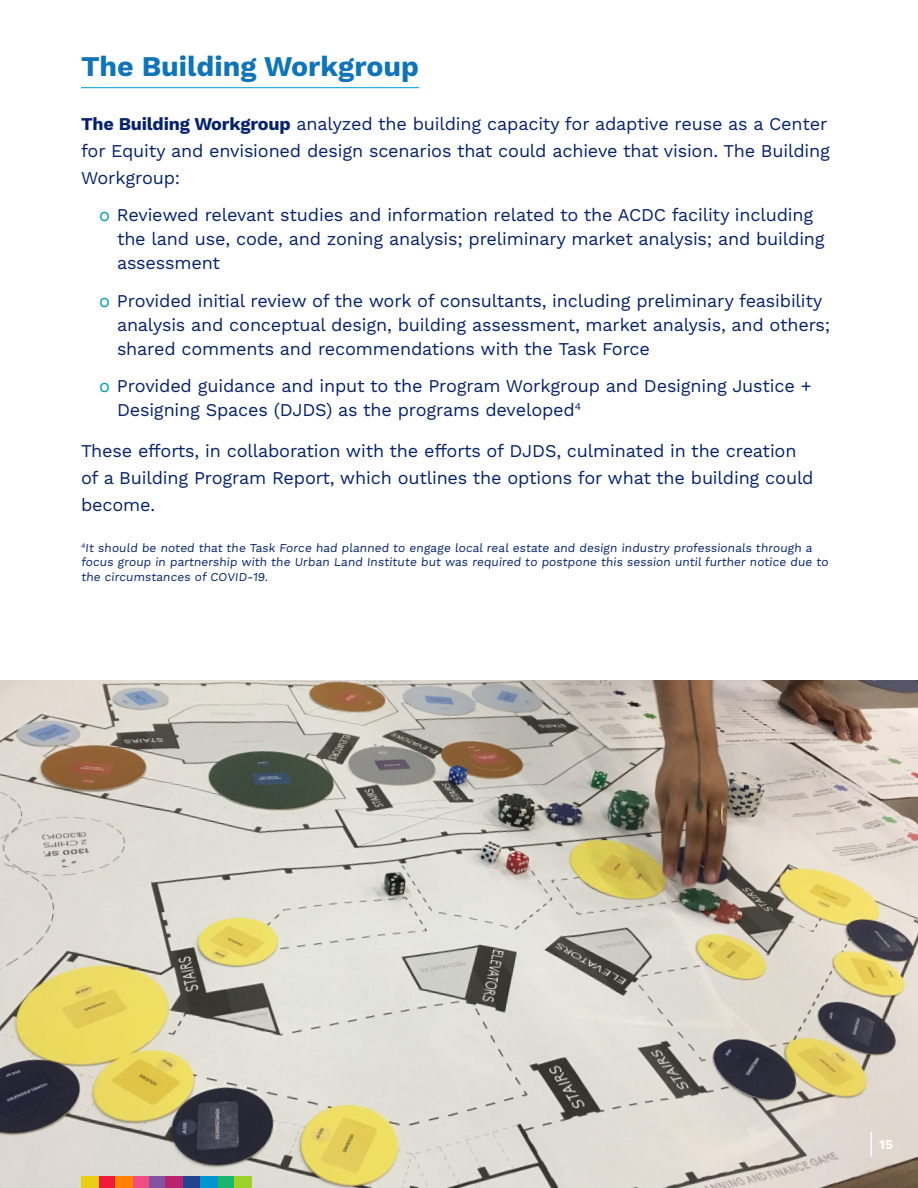
<style>
.page{position:relative;width:918px;height:1188px;background:#fff}
.page>*{position:absolute;margin:0;border:0;box-sizing:border-box;transform-origin:0 0}
.t1{font:700 28.5px "Work Sans";color:#0f74b9}
.t2{font:18px/24px "Work Sans";letter-spacing:-.01em;color:#05226c}
.t3{font:700 13.5px "Work Sans";color:#fff}
.t4{font:12px/14.4px "Work Sans";color:#05226c}
.s1{font-weight:700}
.s2{color:#00a0af}
</style>
<div class="page">
<img style="left:0;top:680px;width:918px;height:508px">
<hr style="left:81px;top:87px;width:338px;height:1px;background:#17a6df">
<svg style="left:871px;top:1132px;width:1px;height:25px"></svg>
<div style="left:98px;top:1177px;width:17px;height:11px;background:#ed1a3a"></div>
<div style="left:132px;top:1177px;width:17px;height:11px;background:#f04e83"></div>
<div style="left:217px;top:1177px;width:17px;height:11px;background:#1db46c"></div>
<div style="left:115px;top:1177px;width:17px;height:11px;background:#fd8204"></div>
<div style="left:183px;top:1177px;width:17px;height:11px;background:#22438f"></div>
<div style="left:149px;top:1177px;width:17px;height:11px;background:#8552a1"></div>
<div style="left:166px;top:1177px;width:17px;height:11px;background:#b8226f"></div>
<div style="left:234px;top:1177px;width:18px;height:11px;background:#9fcf2b"></div>
<div style="left:200px;top:1177px;width:17px;height:11px;background:#0095cd"></div>
<div style="left:81px;top:1177px;width:17px;height:11px;background:#e9cf11"></div>
<p class="t1" style="left:81px;top:49px;width:340px">The Building Workgroup</p>
<p class="t2" style="left:81px;top:111px;width:751px;line-height:27px"><span class="s1">The Building Workgroup</span> analyzed the building capacity for adaptive reuse as a Center for Equity and envisioned design scenarios that could achieve that vision. The Building<br>Workgroup:</p>
<p class="t2" style="left:117px;top:204px;width:709px;text-indent:-18px"><span class="s2">o</span> Reviewed relevant studies and information related to the ACDC facility including the land use, code, and zoning analysis; preliminary market analysis; and building assessment</p>
<p class="t2" style="left:117px;top:289px;width:715px;text-indent:-18px"><span class="s2">o</span> Provided initial review of the work of consultants, including preliminary feasibility analysis and conceptual design, building assessment, market analysis, and others; shared comments and recommendations with the Task Force</p>
<p class="t2" style="left:117px;top:375px;width:696px;text-indent:-18px"><span class="s2">o</span> Provided guidance and input to the Program Workgroup and Designing Justice +<br>Designing Spaces (DJDS) as the programs developed<sup>4</sup></p>
<p class="t2" style="left:81px;top:438px;width:734px;line-height:27px">These efforts, in collaboration with the efforts of DJDS, culminated in the creation of a Building Program Report, which outlines the options for what the building could become.</p>
<p class="t4" style="left:81px;top:541px;width:750px"><sup>4</sup>It should be noted that the Task Force had planned to engage local real estate and design industry professionals through a focus group in partnership with the Urban Land Institute but was required to postpone this session until further notice due to the circumstances of COVID-19.</p>
<p class="t3" style="left:879px;top:1136px;width:15px">15</p>
</div>
